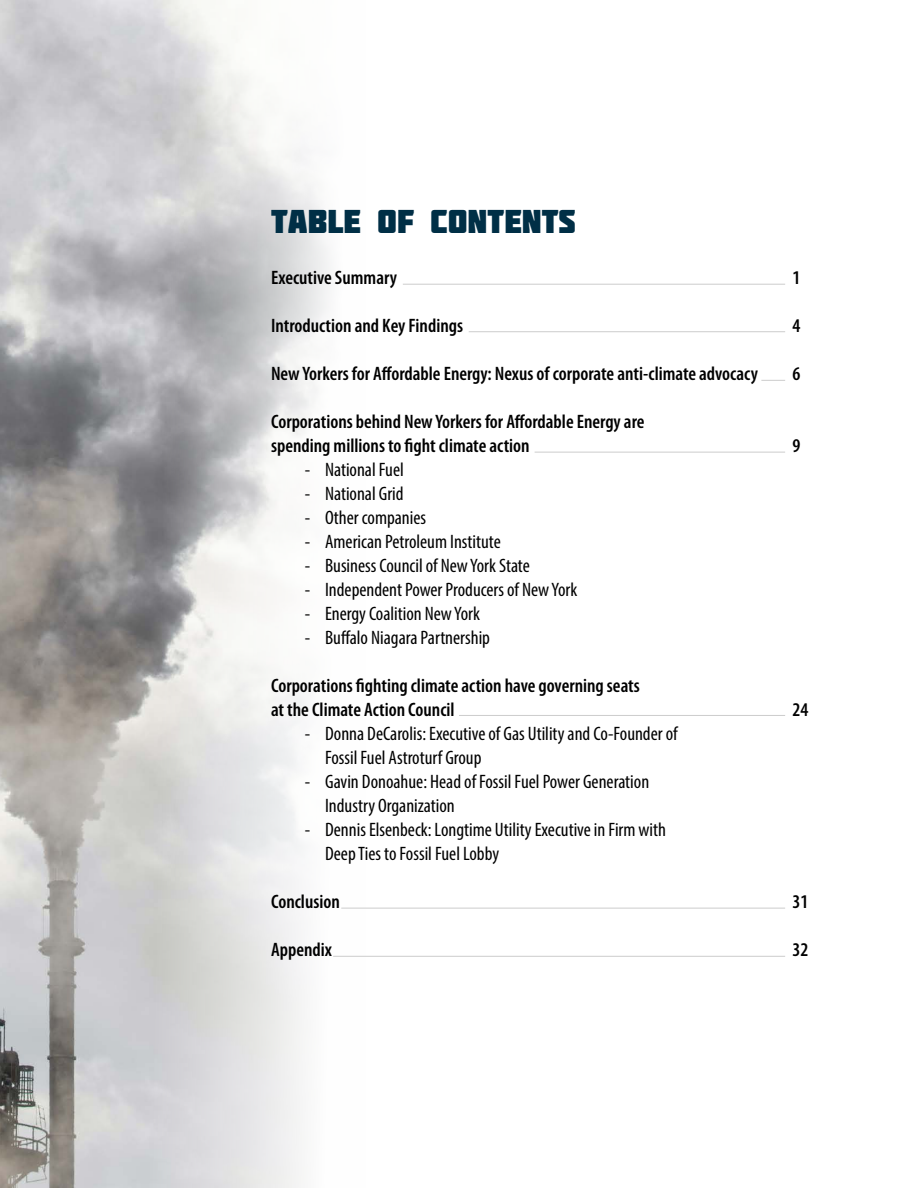
<style>
.page{position:relative;width:918px;height:1188px;background:#fff}
.page>*{position:absolute;margin:0;border:0;box-sizing:border-box;transform-origin:0 0}
.t1{font:33px "Molot";color:#002f46}
.t2{font:condensed 19.5px/24px "Myriad Pro";color:#000}
.t3{font:600 condensed 19.5px/24px "Myriad Pro";color:#000}
</style>
<div class="page">
<img style="left:0;top:0;width:365px;height:1188px">
<hr style="left:403px;top:284px;width:382px;height:1px;background:#ccc">
<hr style="left:469px;top:331px;width:316px;height:1px;background:#ccc">
<svg style="left:761px;top:380px;width:24px;height:1px"></svg>
<hr style="left:535px;top:452px;width:250px;height:1px;background:#ccc">
<hr style="left:459px;top:715px;width:326px;height:1px;background:#ccc">
<hr style="left:341px;top:908px;width:444px;height:1px;background:#ccc">
<hr style="left:333px;top:956px;width:452px;height:1px;background:#ccc">
<h1 class="t1" style="left:271px;top:202px;width:306px">TABLE OF CONTENTS</h1>
<p class="t3" style="left:271px;top:265px;width:127px">Executive Summary</p>
<p class="t3" style="left:271px;top:313px;width:194px">Introduction and Key Findings</p>
<p class="t3" style="left:271px;top:361px;width:489px">New Yorkers for Affordable Energy: Nexus of corporate anti-climate advocacy</p>
<p class="t3" style="left:271px;top:409px;width:375px">Corporations behind New Yorkers for Affordable Energy are spending millions to fight climate action</p>
<p class="t2" style="left:305px;top:457px;width:101px">- National Fuel</p>
<p class="t2" style="left:305px;top:481px;width:100px">- National Grid</p>
<p class="t2" style="left:305px;top:505px;width:123px">- Other companies</p>
<p class="t2" style="left:305px;top:529px;width:197px">- American Petroleum Institute</p>
<p class="t2" style="left:305px;top:553px;width:227px">- Business Council of New York State</p>
<p class="t2" style="left:305px;top:577px;width:274px">- Independent Power Producers of New York</p>
<p class="t2" style="left:305px;top:601px;width:177px">- Energy Coalition New York</p>
<p class="t2" style="left:305px;top:625px;width:187px">- Buffalo Niagara Partnership</p>
<p class="t3" style="left:271px;top:673px;width:370px">Corporations fighting climate action have governing seats at the Climate Action Council</p>
<p class="t2" style="left:325px;top:722px;width:354px;text-indent:-20px">- Donna DeCarolis: Executive of Gas Utility and Co-Founder of<br>Fossil Fuel Astroturf Group</p>
<p class="t2" style="left:325px;top:770px;width:326px;text-indent:-20px">- Gavin Donoahue: Head of Fossil Fuel Power Generation<br>Industry Organization</p>
<p class="t2" style="left:325px;top:818px;width:343px;text-indent:-20px">- Dennis Elsenbeck: Longtime Utility Executive in Firm with<br>Deep Ties to Fossil Fuel Lobby</p>
<p class="t3" style="left:271px;top:889px;width:70px">Conclusion</p>
<p class="t3" style="left:271px;top:937px;width:62px">Appendix</p>
<p class="t3" style="left:792px;top:265px;width:9px">1</p>
<p class="t3" style="left:792px;top:313px;width:9px">4</p>
<p class="t3" style="left:792px;top:361px;width:9px">6</p>
<p class="t3" style="left:792px;top:433px;width:9px">9</p>
<p class="t3" style="left:792px;top:697px;width:17px">24</p>
<p class="t3" style="left:792px;top:889px;width:17px">31</p>
<p class="t3" style="left:792px;top:937px;width:17px">32</p>
</div>
